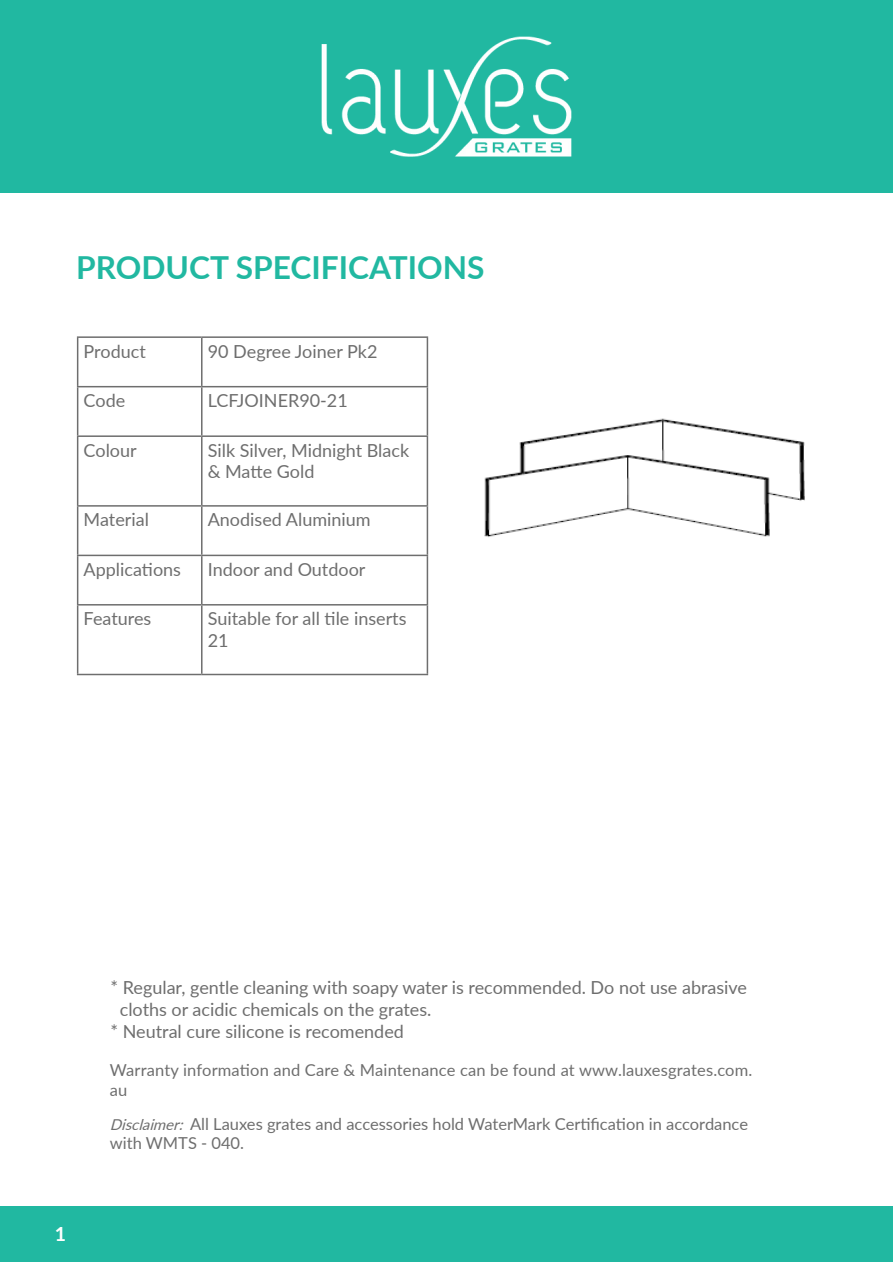
<style>
.page{position:relative;width:893px;height:1263px;background:#fff}
.page>*{position:absolute;margin:0;border:0;box-sizing:border-box;transform-origin:0 0}
.t1{font:700 31.65px "Lato";color:#21b8a1}
.t2{font:700 19.5px "Lato";color:#fff}
.t3{font:18px/21.6px "Lato";color:#6e6e6e}
.t4{font:16.5px/19.8px "Lato";color:#6e6e6e}
.s1{font-style:italic;font-size:15px}
</style>
<div class="page">
<div style="left:1px;top:1206px;width:892px;height:56px;background:#21b8a1"></div>
<hr style="left:77px;top:336px;width:125px;height:2px;background:#6e6e6e">
<hr style="left:77px;top:338px;width:1px;height:48px;background:#6e6e6e">
<hr style="left:202px;top:336px;width:226px;height:2px;background:#6e6e6e">
<hr style="left:201px;top:338px;width:2px;height:48px;background:#6e6e6e">
<hr style="left:427px;top:338px;width:1px;height:48px;background:#6e6e6e">
<hr style="left:77px;top:386px;width:125px;height:1px;background:#6e6e6e">
<hr style="left:77px;top:387px;width:1px;height:48px;background:#6e6e6e">
<hr style="left:202px;top:386px;width:226px;height:1px;background:#6e6e6e">
<hr style="left:201px;top:387px;width:2px;height:48px;background:#6e6e6e">
<hr style="left:427px;top:387px;width:1px;height:48px;background:#6e6e6e">
<hr style="left:77px;top:435px;width:125px;height:2px;background:#6e6e6e">
<hr style="left:77px;top:437px;width:1px;height:68px;background:#6e6e6e">
<hr style="left:202px;top:435px;width:226px;height:2px;background:#6e6e6e">
<hr style="left:201px;top:437px;width:2px;height:68px;background:#6e6e6e">
<hr style="left:427px;top:437px;width:1px;height:68px;background:#6e6e6e">
<hr style="left:77px;top:505px;width:125px;height:2px;background:#6e6e6e">
<hr style="left:77px;top:507px;width:1px;height:48px;background:#6e6e6e">
<hr style="left:202px;top:505px;width:226px;height:2px;background:#6e6e6e">
<hr style="left:201px;top:507px;width:2px;height:48px;background:#6e6e6e">
<hr style="left:427px;top:507px;width:1px;height:48px;background:#6e6e6e">
<hr style="left:77px;top:555px;width:125px;height:1px;background:#6e6e6e">
<hr style="left:77px;top:556px;width:1px;height:48px;background:#6e6e6e">
<hr style="left:202px;top:555px;width:226px;height:1px;background:#6e6e6e">
<hr style="left:201px;top:556px;width:2px;height:48px;background:#6e6e6e">
<hr style="left:427px;top:556px;width:1px;height:48px;background:#6e6e6e">
<hr style="left:77px;top:604px;width:125px;height:1px;background:#6e6e6e">
<hr style="left:77px;top:605px;width:1px;height:69px;background:#6e6e6e">
<hr style="left:202px;top:604px;width:226px;height:1px;background:#6e6e6e">
<hr style="left:201px;top:605px;width:2px;height:69px;background:#6e6e6e">
<hr style="left:427px;top:605px;width:1px;height:69px;background:#6e6e6e">
<hr style="left:77px;top:674px;width:125px;height:1px;background:#6e6e6e">
<hr style="left:202px;top:674px;width:226px;height:1px;background:#6e6e6e">
<img style="left:484px;top:418px;width:321px;height:120px">
<div style="left:0;top:0;width:893px;height:192px;background:#21b8a1"></div>
<img style="left:322px;top:36px;width:249px;height:120px">
<h1 class="t1" style="left:76px;top:244px;width:410px">PRODUCT SPECIFICATIONS</h1>
<p class="t3" style="left:84px;top:340px;width:64px">Product</p>
<p class="t3" style="left:208px;top:340px;width:171px">90 Degree Joiner Pk2</p>
<p class="t3" style="left:84px;top:389px;width:43px">Code</p>
<p class="t3" style="left:208px;top:389px;width:142px">LCFJOINER90-21</p>
<p class="t3" style="left:84px;top:439px;width:55px">Colour</p>
<p class="t3" style="left:208px;top:439px;width:203px">Silk Silver, Midnight Black &amp; Matte Gold</p>
<p class="t3" style="left:84px;top:508px;width:67px">Material</p>
<p class="t3" style="left:208px;top:508px;width:164px">Anodised Aluminium</p>
<p class="t3" style="left:84px;top:558px;width:99px">Applications</p>
<p class="t3" style="left:208px;top:558px;width:159px">Indoor and Outdoor</p>
<p class="t3" style="left:84px;top:607px;width:69px">Features</p>
<p class="t3" style="left:208px;top:607px;width:200px">Suitable for all tile inserts<br>21</p>
<p class="t2" style="left:55px;top:1220px;width:13px">1</p>
<p class="t3" style="left:111px;top:976px;width:638px">* Regular, gentle cleaning with soapy water is recommended. Do not use abrasive</p>
<p class="t3" style="left:120px;top:998px;width:313px">cloths or acidic chemicals on the grates.</p>
<p class="t3" style="left:111px;top:1019px;width:295px">* Neutral cure silicone is recomended</p>
<p class="t4" style="left:110px;top:1060px;width:644px">Warranty information and Care &amp; Maintenance can be found at www.lauxesgrates.com. au</p>
<p class="t4" style="left:110px;top:1113px;width:640px"><span class="s1">Disclaimer:</span> All Lauxes grates and accessories hold WaterMark Certification in accordance with WMTS - 040.</p>
</div>
